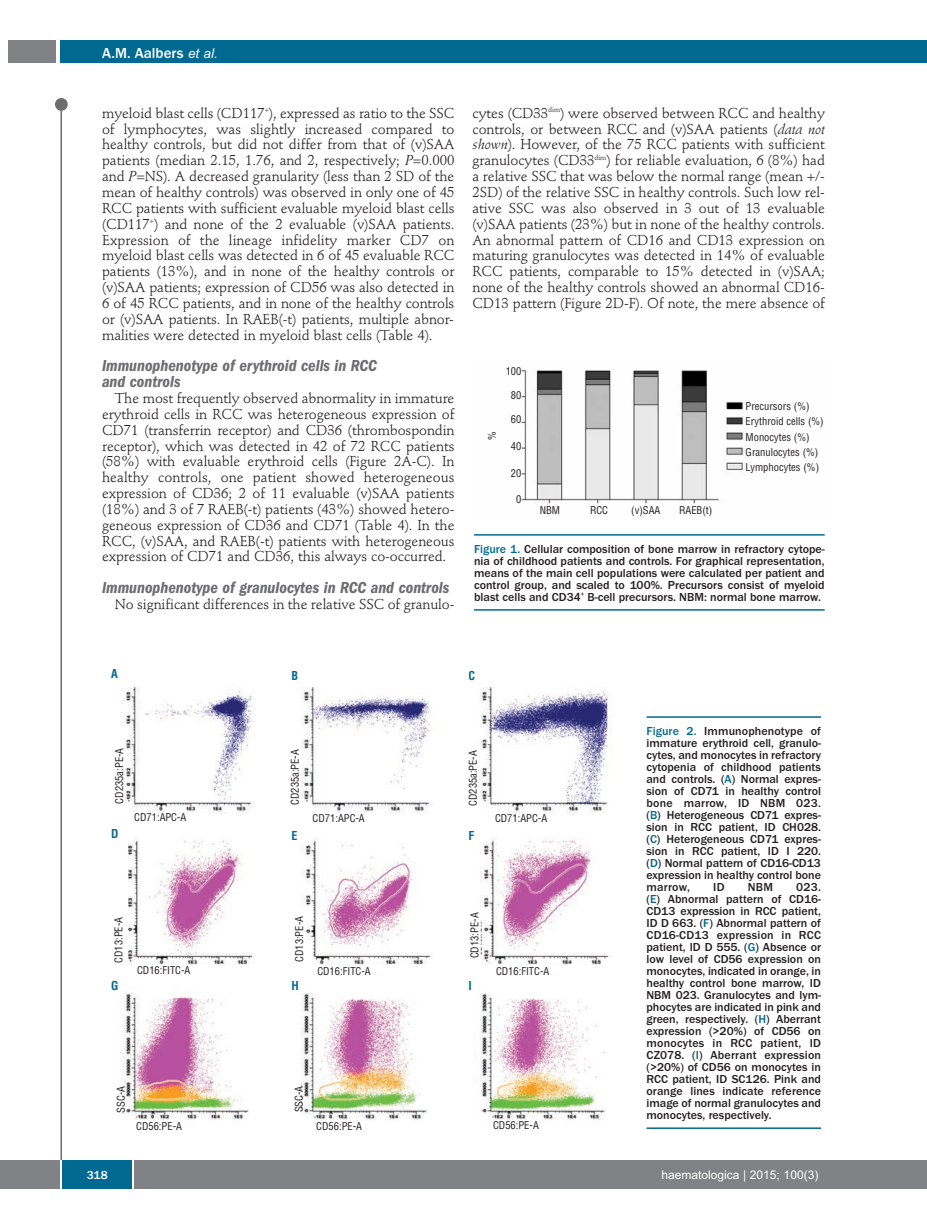
<style>
.page{position:relative;width:927px;height:1225px;background:#fff}
.page>*{position:absolute;margin:0;border:0;box-sizing:border-box;transform-origin:0 0}
.t1{font:italic 600 condensed 16.5px/15.9px "Franklin Gothic";color:#6c6d70}
.t2{font:500 15px "Franklin Gothic";color:#fff}
.t3{font:14.25px/15.9px "Stempel Schneidler";letter-spacing:-.005em;color:#231f20;text-align:justify}
.t4{font:500 12px/12px "Franklin Gothic";color:#231f20;text-align:justify}
.t5{font:12px "Arial";color:#fff}
.t6{font:700 condensed 12px "Helvetica";color:#006991}
.t7{font:500 12px "Franklin Gothic";color:#fff}
.t8{font:condensed 10.5px/15px "Helvetica";color:#231f20}
.s1{font-family:"Arial";font-weight:400;font-style:italic;font-size:13.5px}
.s2{font-style:italic}
.s3{color:#006991}
</style>
<div class="page">
<div style="left:911px;top:40px;width:16px;height:22px;background:#006991"></div>
<div style="left:910px;top:1160px;width:17px;height:28px;background:#808285"></div>
<div style="left:55px;top:98px;width:13px;height:13px;background:#6c6d70;border-radius:50%"></div>
<hr style="left:60px;top:101px;width:2px;height:1061px;background:#6c6d70">
<div style="left:60px;top:40px;width:852px;height:22px;background:#006991"></div>
<div style="left:9px;top:40px;width:47px;height:22px;background:#808285"></div>
<div style="left:0;top:1160px;width:911px;height:28px;background:#808285"></div>
<div style="left:62px;top:1160px;width:71px;height:28px;background:#006991"></div>
<hr style="left:60px;top:1160px;width:2px;height:28px;background:#fff">
<svg style="left:133px;top:1160px;width:1px;height:28px"></svg>
<img style="left:521px;top:369px;width:223px;height:135px">
<hr style="left:474px;top:534px;width:351px;height:1px;background:#006991">
<hr style="left:474px;top:609px;width:351px;height:1px;background:#006991">
<img style="left:122px;top:687px;width:490px;height:433px">
<hr style="left:646px;top:716px;width:175px;height:2px;background:#006991">
<hr style="left:646px;top:1127px;width:175px;height:2px;background:#006991">
<p class="t2" style="left:102px;top:44px;width:117px">A.M. Aalbers <span class="s1">et al.</span></p>
<p class="t3" style="left:102px;top:106px;width:354px">myeloid blast cells (CD117<sup>+</sup>), expressed as ratio to the SSC of lymphocytes, was slightly increased compared to healthy controls, but did not differ from that of (v)SAA patients (median 2.15, 1.76, and 2, respectively; <span class="s2">P</span>=0.000 and <span class="s2">P</span>=NS). A decreased granularity (less than 2 SD of the mean of healthy controls) was observed in only one of 45<br>RCC patients with sufficient evaluable myeloid blast cells (CD117<sup>+</sup>) and none of the 2 evaluable (v)SAA patients.<br>Expression of the lineage infidelity marker CD7 on myeloid blast cells was detected in 6 of 45 evaluable RCC patients (13%), and in none of the healthy controls or (v)SAA patients; expression of CD56 was also detected in 6 of 45 RCC patients, and in none of the healthy controls or (v)SAA patients. In RAEB(-t) patients, multiple abnor&shy;malities were detected in myeloid blast cells (Table 4).</p>
<p class="t1" style="left:102px;top:359px;width:276px">Immunophenotype of erythroid cells in RCC and controls</p>
<p class="t3" style="left:102px;top:391px;width:354px;text-indent:13px">The most frequently observed abnormality in immature erythroid cells in RCC was heterogeneous expression of CD71 (transferrin receptor) and CD36 (thrombospondin receptor), which was detected in 42 of 72 RCC patients (58%) with evaluable erythroid cells (Figure 2A-C). In healthy controls, one patient showed heterogeneous expression of CD36; 2 of 11 evaluable (v)SAA patients (18%) and 3 of 7 RAEB(-t) patients (43%) showed hetero&shy;geneous expression of CD36 and CD71 (Table 4). In the RCC, (v)SAA, and RAEB(-t) patients with heterogeneous expression of CD71 and CD36, this always co-occurred.</p>
<p class="t1" style="left:102px;top:581px;width:349px">Immunophenotype of granulocytes in RCC and controls</p>
<p class="t3" style="left:115px;top:597px;width:341px">No significant differences in the relative SSC of granulo-</p>
<p class="t3" style="left:472px;top:106px;width:354px">cytes (CD33<sup>dim</sup>) were observed between RCC and healthy controls, or between RCC and (v)SAA patients (<span class="s2">data not shown</span>). However, of the 75 RCC patients with sufficient granulocytes (CD33<sup>dim</sup>) for reliable evaluation, 6 (8%) had a relative SSC that was below the normal range (mean +/- 2SD) of the relative SSC in healthy controls. Such low rel&shy;ative SSC was also observed in 3 out of 13 evaluable (v)SAA patients (23%) but in none of the healthy controls.<br>An abnormal pattern of CD16 and CD13 expression on maturing granulocytes was detected in 14% of evaluable RCC patients, comparable to 15% detected in (v)SAA; none of the healthy controls showed an abnormal CD16- CD13 pattern (Figure 2D-F). Of note, the mere absence of</p>
<p class="t8" style="left:485px;top:440px;width:10px;rotate:-90deg">%</p>
<p class="t8" style="left:506px;top:364px;width:17px">100</p>
<p class="t8" style="left:511px;top:388px;width:12px">80</p>
<p class="t8" style="left:511px;top:412px;width:12px">60</p>
<p class="t8" style="left:511px;top:439px;width:12px">40</p>
<p class="t8" style="left:511px;top:466px;width:12px">20</p>
<p class="t8" style="left:516px;top:491px;width:7px">0</p>
<p class="t8" style="left:540px;top:503px;width:22px">NBM</p>
<p class="t8" style="left:590px;top:503px;width:20px">RCC</p>
<p class="t8" style="left:631px;top:503px;width:31px">(v)SAA</p>
<p class="t8" style="left:679px;top:503px;width:35px">RAEB(t)</p>
<p class="t8" style="left:746px;top:398px;width:80px">Precursors (%)<br>Erythroid cells (%)</p>
<p class="t8" style="left:746px;top:430px;width:75px">Monocytes (%)<br>Granulocytes (%)<br>Lymphocytes (%)</p>
<p class="t4" style="left:474px;top:542px;width:352px"><span class="s3">Figure 1.</span> Cellular composition of bone marrow in refractory cytope&shy;nia of childhood patients and controls. For graphical representation, means of the main cell populations were calculated per patient and control group, and scaled to 100%. Precursors consist of myeloid blast cells and CD34<sup>+</sup> B-cell precursors. NBM: normal bone marrow.</p>
<p class="t6" style="left:111px;top:666px;width:8px">A</p>
<p class="t6" style="left:292px;top:668px;width:8px">B</p>
<p class="t6" style="left:468px;top:668px;width:8px">C</p>
<p class="t8" style="left:112px;top:803px;width:57px;rotate:-90deg">CD235a:PE-A</p>
<p class="t8" style="left:288px;top:805px;width:57px;rotate:-90deg">CD235a:PE-A</p>
<p class="t8" style="left:466px;top:806px;width:57px;rotate:-90deg">CD235a:PE-A</p>
<p class="t6" style="left:111px;top:827px;width:9px">D</p>
<p class="t8" style="left:134px;top:809px;width:54px">CD71:APC-A</p>
<p class="t6" style="left:292px;top:829px;width:7px">E</p>
<p class="t8" style="left:313px;top:811px;width:54px">CD71:APC-A</p>
<p class="t8" style="left:495px;top:810px;width:54px">CD71:APC-A</p>
<p class="t6" style="left:468px;top:829px;width:7px">F</p>
<p class="t8" style="left:111px;top:962px;width:47px;rotate:-90deg">CD13:PE-A</p>
<p class="t8" style="left:292px;top:962px;width:47px;rotate:-90deg">CD13:PE-A</p>
<p class="t8" style="left:467px;top:958px;width:47px;rotate:-90deg">CD13:PE-A</p>
<p class="t6" style="left:111px;top:978px;width:9px">G</p>
<p class="t8" style="left:137px;top:962px;width:55px">CD16:FITC-A</p>
<p class="t6" style="left:292px;top:979px;width:9px">H</p>
<p class="t8" style="left:317px;top:964px;width:55px">CD16:FITC-A</p>
<p class="t8" style="left:496px;top:963px;width:55px">CD16:FITC-A</p>
<p class="t6" style="left:468px;top:979px;width:5px">I</p>
<p class="t8" style="left:114px;top:1112px;width:28px;rotate:-90deg">SSC-A</p>
<p class="t8" style="left:292px;top:1112px;width:28px;rotate:-90deg">SSC-A</p>
<p class="t8" style="left:136px;top:1118px;width:47px">CD56:PE-A</p>
<p class="t8" style="left:316px;top:1118px;width:47px">CD56:PE-A</p>
<p class="t8" style="left:493px;top:1117px;width:47px">CD56:PE-A</p>
<p class="t4" style="left:646px;top:724px;width:176px"><span class="s3">Figure 2.</span> Immunophenotype of immature erythroid cell, granulo&shy;cytes, and monocytes in refractory cytopenia of childhood patients and controls. (<span class="s3">A</span>) Normal expres&shy;sion of CD71 in healthy control bone marrow, ID NBM 023. (<span class="s3">B</span>) Heterogeneous CD71 expres&shy;sion in RCC patient, ID CH028. (<span class="s3">C</span>) Heterogeneous CD71 expres&shy;sion in RCC patient, ID I 220. (<span class="s3">D</span>) Normal pattern of CD16-CD13 expression in healthy control bone marrow,</p>
<p class="t4" style="left:646px;top:880px;width:176px;text-indent:150px">023. (<span class="s3">E</span>) Abnormal pattern of CD16- CD13 expression in RCC patient, ID D 663. (<span class="s3">F</span>) Abnormal pattern of CD16-CD13 expression in RCC patient, ID D 555. (<span class="s3">G</span>) Absence or low level of CD56 expression on monocytes, indicated in orange, in healthy control bone marrow, ID NBM 023. Granulocytes and lym&shy;phocytes are indicated in pink and green, respectively. (<span class="s3">H</span>) Aberrant expression (&gt;20%) of CD56 on monocytes in RCC patient, ID CZ078. (<span class="s3">I</span>) Aberrant expression (&gt;20%) of CD56 on monocytes in RCC patient, ID SC126. Pink and orange lines indicate reference image of normal granulocytes and monocytes, respectively.</p>
<p class="t4" style="left:713px;top:880px;width:13px">ID</p>
<p class="t4" style="left:748px;top:880px;width:27px">NBM</p>
<p class="t7" style="left:87px;top:1167px;width:22px">318</p>
<p class="t5" style="left:661px;top:1167px;width:158px">haematologica | 2015; 100(3)</p>
</div>
